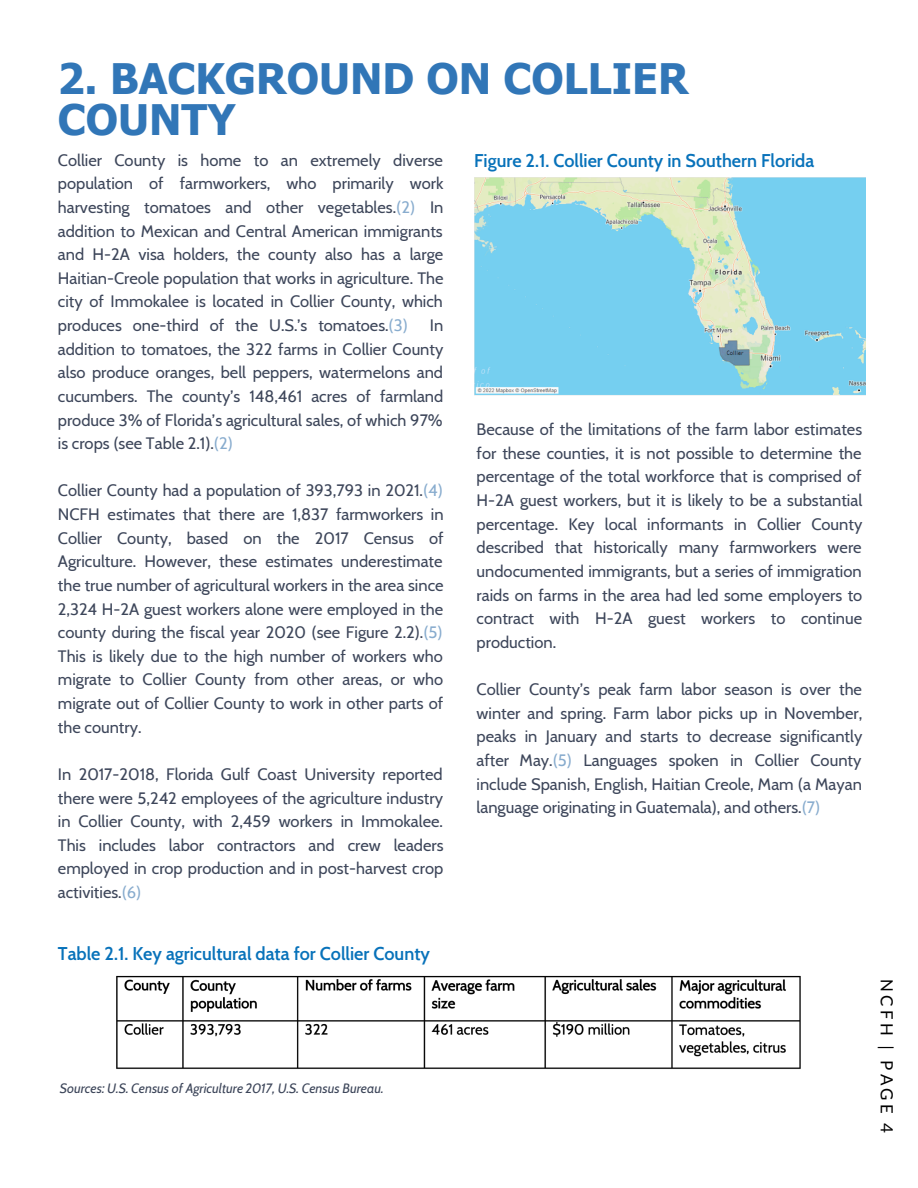
<style>
.page{position:relative;width:918px;height:1188px;background:#fff}
.page>*{position:absolute;margin:0;border:0;box-sizing:border-box;transform-origin:0 0}
.t1{font:700 42px/41.7px "Tahoma";color:#3176b7}
.t2{font:600 18px "Cabin";color:#0872ba}
.t3{font:16.8px "Lato";letter-spacing:.19em;color:#000}
.t4{font:16.5px/23.7px "Cabin";color:#3d465a;text-align:justify}
.t5{font:italic 13.5px "Cabin";color:#3d465a}
.s1{color:#88acce}
</style>
<div class="page">
<img style="left:116px;top:975px;width:685px;height:94px">
<img style="left:475px;top:178px;width:390px;height:218px">
<p class="t1" style="left:58px;top:56px;width:632px">2. BACKGROUND ON COLLIER<br>COUNTY</p>
<p class="t4" style="left:58px;top:148px;width:387px">Collier County is home to an extremely diverse population of farmworkers, who primarily work harvesting tomatoes and other vegetables.<span class="s1">(2)</span> In addition to Mexican and Central American immigrants and H-2A visa holders, the county also has a large Haitian-Creole population that works in agriculture. The city of Immokalee is located in Collier County, which produces one-third of the U.S.’s tomatoes.<span class="s1">(3)</span></p>
<p class="t2" style="left:474px;top:150px;width:342px">Figure 2.1. Collier County in Southern Florida</p>
<p class="t4" style="left:58px;top:313px;width:387px;text-indent:372px">In addition to tomatoes, the 322 farms in Collier County also produce oranges, bell peppers, watermelons and cucumbers. The county’s 148,461 acres of farmland produce 3% of Florida’s agricultural sales, of which 97% is crops (see Table 2.1).<span class="s1">(2)</span></p>
<p class="t4" style="left:58px;top:479px;width:387px">Collier County had a population of 393,793 in 2021.<span class="s1">(4)<br></span>NCFH estimates that there are 1,837 farmworkers in Collier County, based on the 2017 Census of Agriculture. However, these estimates underestimate the true number of agricultural workers in the area since 2,324 H-2A guest workers alone were employed in the county during the fiscal year 2020 (see Figure 2.2).<span class="s1">(5)<br></span>This is likely due to the high number of workers who migrate to Collier County from other areas, or who migrate out of Collier County to work in other parts of the country.</p>
<p class="t4" style="left:58px;top:762px;width:387px">In 2017-2018, Florida Gulf Coast University reported there were 5,242 employees of the agriculture industry in Collier County, with 2,459 workers in Immokalee.<br>This includes labor contractors and crew leaders employed in crop production and in post-harvest crop activities.<span class="s1">(6)</span></p>
<p class="t4" style="left:477px;top:417px;width:387px">Because of the limitations of the farm labor estimates for these counties, it is not possible to determine the percentage of the total workforce that is comprised of H-2A guest workers, but it is likely to be a substantial percentage. Key local informants in Collier County described that historically many farmworkers were undocumented immigrants, but a series of immigration raids on farms in the area had led some employers to contract with H-2A guest workers to continue production.</p>
<p class="t4" style="left:477px;top:677px;width:387px">Collier County’s peak farm labor season is over the winter and spring. Farm labor picks up in November, peaks in January and starts to decrease significantly after May.<span class="s1">(5)</span> Languages spoken in Collier County include Spanish, English, Haitian Creole, Mam (a Mayan language originating in Guatemala), and others.<span class="s1">(7)</span></p>
<p class="t2" style="left:58px;top:943px;width:374px">Table 2.1. Key agricultural data for Collier County</p>
<p class="t5" style="left:60px;top:1080px;width:325px">Sources: U.S. Census of Agriculture 2017, U.S. Census Bureau.</p>
<p class="t3" style="left:897px;top:979px;width:155px;rotate:90deg">NCFH | PAGE 4</p>
</div>
